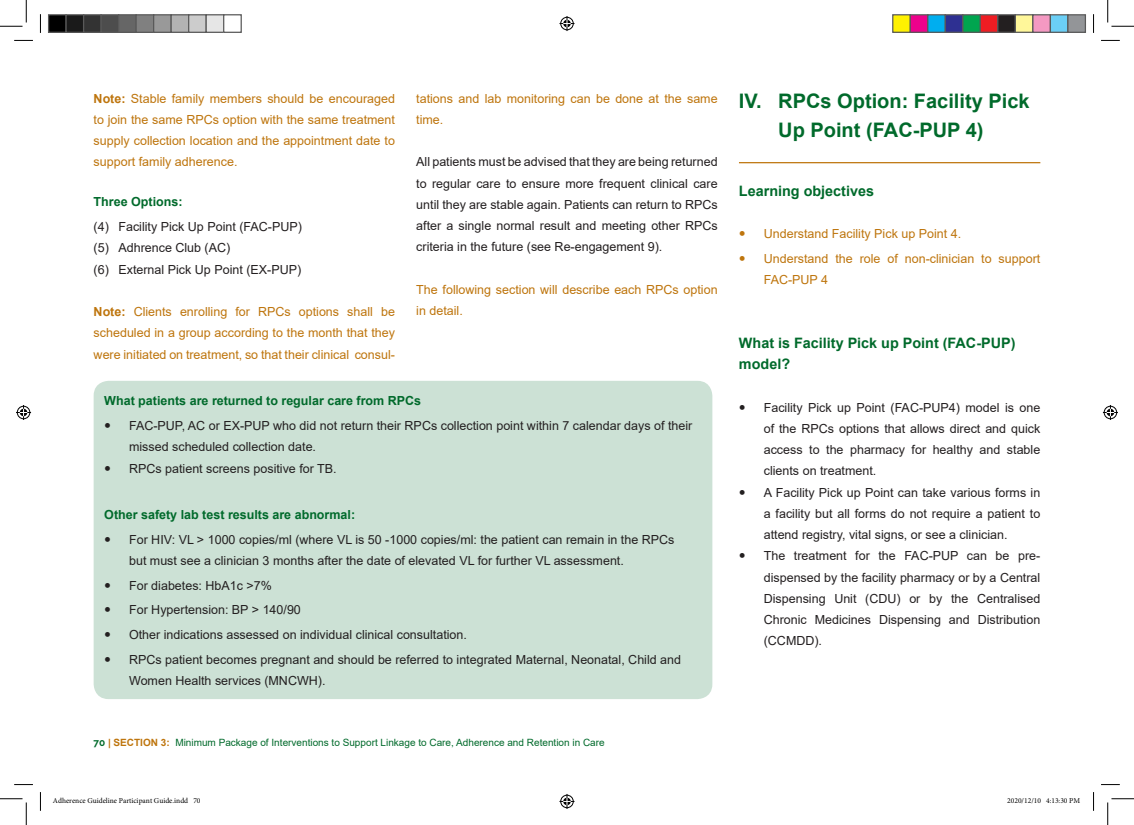
<style>
.page{position:relative;width:1134px;height:825px;background:#fff}
.page>*{position:absolute;margin:0;border:0;box-sizing:border-box;transform-origin:0 0}
.t1{font:700 20px/28.8px "Arial";color:#006a2b;text-align:center}
.t2{font:700 14.38px/21.2px "Arial";color:#006a2b}
.t3{font:12.5px/21.2px "Arial";color:#231f20}
.t4{font:12.5px/21.2px "Arial";color:#be750d}
.t5{font:700 12.5px "Arial";color:#006a2b}
.t6{font:10px "Arial";color:#006a2b}
.t7{font:7.5px "Minion Pro";color:#000}
.s1{font-weight:700}
.s2{font-family:"Raleway";font-weight:700}
.s3{font-weight:700;color:#be750d}
</style>
<div class="page">
<hr style="left:738px;top:162px;width:302px;height:1px;background:#be750d">
<div style="left:94px;top:381px;width:618px;height:318px;background:#cce1d5;border-radius:15px"></div>
<svg style="left:14px;top:40px;width:19px;height:1px"></svg>
<svg style="left:1101px;top:40px;width:18px;height:1px"></svg>
<svg style="left:14px;top:784px;width:19px;height:1px"></svg>
<svg style="left:1101px;top:784px;width:18px;height:1px"></svg>
<svg style="left:40px;top:14px;width:1px;height:19px"></svg>
<svg style="left:40px;top:792px;width:1px;height:19px"></svg>
<svg style="left:1093px;top:14px;width:1px;height:19px"></svg>
<svg style="left:1093px;top:792px;width:1px;height:19px"></svg>
<svg style="left:0;top:0;width:27px;height:27px"></svg>
<svg style="left:0;top:798px;width:27px;height:27px"></svg>
<svg style="left:1107px;top:0;width:26px;height:27px"></svg>
<svg style="left:1107px;top:798px;width:26px;height:27px"></svg>
<svg style="left:559px;top:16px;width:15px;height:15px"></svg>
<svg style="left:559px;top:794px;width:15px;height:15px"></svg>
<svg style="left:16px;top:405px;width:15px;height:15px"></svg>
<svg style="left:1102px;top:405px;width:15px;height:15px"></svg>
<div style="left:49px;top:15px;width:17px;height:17px;background:#000"></div>
<div style="left:48px;top:14px;width:19px;height:19px;border:1px solid #595959"></div>
<div style="left:66px;top:15px;width:18px;height:17px;background:#1a1a1a"></div>
<div style="left:65px;top:14px;width:19px;height:19px;border:1px solid #595959"></div>
<div style="left:84px;top:15px;width:17px;height:17px;background:#333"></div>
<div style="left:83px;top:14px;width:19px;height:19px;border:1px solid #595959"></div>
<div style="left:101px;top:15px;width:18px;height:17px;background:#4d4d4d"></div>
<div style="left:100px;top:14px;width:19px;height:19px;border:1px solid #595959"></div>
<div style="left:119px;top:15px;width:17px;height:17px;background:#666"></div>
<div style="left:118px;top:14px;width:19px;height:19px;border:1px solid #595959"></div>
<div style="left:136px;top:15px;width:18px;height:17px;background:#808080"></div>
<div style="left:135px;top:14px;width:19px;height:19px;border:1px solid #595959"></div>
<div style="left:154px;top:15px;width:17px;height:17px;background:#999"></div>
<div style="left:153px;top:14px;width:19px;height:19px;border:1px solid #595959"></div>
<div style="left:171px;top:15px;width:18px;height:17px;background:#b3b3b3"></div>
<div style="left:170px;top:14px;width:19px;height:19px;border:1px solid #595959"></div>
<div style="left:189px;top:15px;width:17px;height:17px;background:#ccc"></div>
<div style="left:188px;top:14px;width:19px;height:19px;border:1px solid #595959"></div>
<div style="left:206px;top:15px;width:18px;height:17px;background:#e6e6e6"></div>
<div style="left:205px;top:14px;width:19px;height:19px;border:1px solid #595959"></div>
<div style="left:223px;top:14px;width:19px;height:19px;border:1px solid #595959"></div>
<div style="left:892px;top:15px;width:18px;height:17px;background:#fff101"></div>
<div style="left:892px;top:14px;width:18px;height:19px;border:1px solid #595959"></div>
<div style="left:910px;top:15px;width:17px;height:17px;background:#ed028c"></div>
<div style="left:909px;top:14px;width:19px;height:19px;border:1px solid #595959"></div>
<div style="left:927px;top:15px;width:18px;height:17px;background:#00aeef"></div>
<div style="left:927px;top:14px;width:18px;height:19px;border:1px solid #595959"></div>
<div style="left:945px;top:15px;width:17px;height:17px;background:#2e3092"></div>
<div style="left:944px;top:14px;width:19px;height:19px;border:1px solid #595959"></div>
<div style="left:962px;top:15px;width:18px;height:17px;background:#00a54f"></div>
<div style="left:962px;top:14px;width:18px;height:19px;border:1px solid #595959"></div>
<div style="left:980px;top:15px;width:17px;height:17px;background:#ee1d23"></div>
<div style="left:979px;top:14px;width:19px;height:19px;border:1px solid #595959"></div>
<div style="left:997px;top:15px;width:18px;height:17px;background:#231f20"></div>
<div style="left:997px;top:14px;width:18px;height:19px;border:1px solid #595959"></div>
<div style="left:1015px;top:15px;width:17px;height:17px;background:#fff79a"></div>
<div style="left:1014px;top:14px;width:19px;height:19px;border:1px solid #595959"></div>
<div style="left:1032px;top:15px;width:18px;height:17px;background:#f499c2"></div>
<div style="left:1032px;top:14px;width:18px;height:19px;border:1px solid #595959"></div>
<div style="left:1050px;top:15px;width:17px;height:17px;background:#6bcff6"></div>
<div style="left:1049px;top:14px;width:19px;height:19px;border:1px solid #595959"></div>
<div style="left:1067px;top:15px;width:18px;height:17px;background:#939598"></div>
<div style="left:1067px;top:14px;width:18px;height:19px;border:1px solid #595959"></div>
<p class="t4" style="left:94px;top:88px;width:303px;text-align:justify"><span class="s1">Note:</span> Stable family members should be encouraged to join the same RPCs option with the same treatment supply collection location and the appointment date to support family adherence.</p>
<p class="t5" style="left:94px;top:193px;width:90px">Three Options:</p>
<p class="t3" style="left:94px;top:216px;width:210px">(4) Facility Pick Up Point (FAC-PUP) (5) Adhrence Club (AC)<br>(6) External Pick Up Point (EX-PUP)</p>
<p class="t4" style="left:94px;top:301px;width:303px;text-align:justify"><span class="s1">Note:</span> Clients enrolling for RPCs options shall be scheduled in a group according to the month that they were initiated on treatment, so that their clinical consul-</p>
<p class="t4" style="left:416px;top:88px;width:303px">tations and lab monitoring can be done at the same time.</p>
<p class="t3" style="left:416px;top:151px;width:303px;text-align:justify">All patients must be advised that they are being returned to regular care to ensure more frequent clinical care until they are stable again. Patients can return to RPCs after a single normal result and meeting other RPCs criteria in the future (see Re-engagement 9).</p>
<p class="t4" style="left:416px;top:279px;width:303px">The following section will describe each RPCs option in detail.</p>
<p class="t5" style="left:104px;top:392px;width:318px">What patients are returned to regular care from RPCs</p>
<p class="t3" style="left:129px;top:415px;width:564px">FAC-PUP, AC or EX-PUP who did not return their RPCs collection point within 7 calendar days of their missed scheduled collection date.<br>RPCs patient screens positive for TB.</p>
<p class="t5" style="left:104px;top:506px;width:252px">Other safety lab test results are abnormal:</p>
<p class="t3" style="left:129px;top:528px;width:547px">For HIV: VL &gt; 1000 copies/ml (where VL is 50 -1000 copies/ml: the patient can remain in the RPCs but must see a clinician 3 months after the date of elevated VL for further VL assessment.</p>
<p class="t3" style="left:129px;top:573px;width:553px;line-height:24.8px">For diabetes: HbA1c &gt;7%<br>For Hypertension: BP &gt; 140/90<br>Other indications assessed on individual clinical consultation.<br>RPCs patient becomes pregnant and should be referred to integrated Maternal, Neonatal, Child and</p>
<p class="t3" style="left:129px;top:670px;width:198px">Women Health services (MNCWH).</p>
<p class="t6" style="left:94px;top:735px;width:512px"><span class="s2">70</span> <span class="s3">| SECTION 3:</span> Minimum Package of Interventions to Support Linkage to Care, Adherence and Retention in Care</p>
<h1 class="t1" style="left:738px;top:87px;width:292px">IV. RPCs Option: Facility Pick<br>Up Point (FAC-PUP 4)</h1>
<p class="t2" style="left:738px;top:180px;width:137px">Learning objectives</p>
<p class="t4" style="left:763px;top:221px;width:278px;line-height:24.8px">Understand Facility Pick up Point 4.<br>Understand the role of non-clinician to support</p>
<p class="t4" style="left:763px;top:269px;width:66px">FAC-PUP 4</p>
<p class="t2" style="left:738px;top:332px;width:278px">What is Facility Pick up Point (FAC-PUP) model?</p>
<p class="t3" style="left:763px;top:397px;width:278px">Facility Pick up Point (FAC-PUP4) model is one of the RPCs options that allows direct and quick access to the pharmacy for healthy and stable clients on treatment.<br>A Facility Pick up Point can take various forms in a facility but all forms do not require a patient to attend registry, vital signs, or see a clinician.<br>The treatment for the FAC-PUP can be pre&shy;dispensed by the facility pharmacy or by a Central Dispensing Unit (CDU) or by the Centralised Chronic Medicines Dispensing and Distribution (CCMDD).</p>
<p class="t7" style="left:53px;top:796px;width:149px">Adherence Guideline Participant Guide.indd 70</p>
<p class="t7" style="left:1007px;top:796px;width:74px">2020/12/10 4:13:30 PM</p>
</div>
